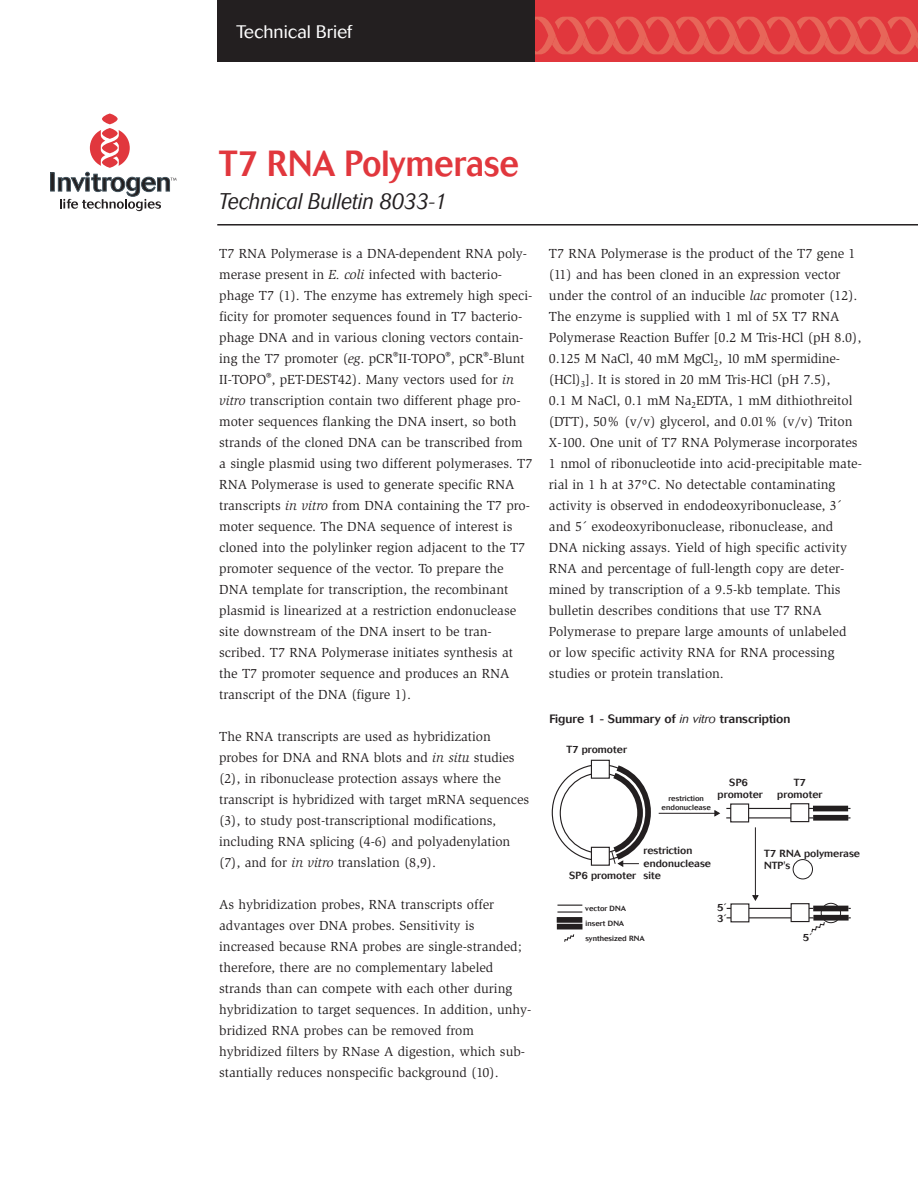
<style>
.page{position:relative;width:918px;height:1188px;background:#fff}
.page>*{position:absolute;margin:0;border:0;box-sizing:border-box;transform-origin:0 0}
.t1{font:500 36px "Cosmos";color:#e1373d;scale:.9 1}
.t2{font:italic 300 22.5px "Cosmos";color:#231f20;scale:.9 1}
.t3{font:300 18px "Cosmos";color:#fff}
.t4{font:13.5px/21px "Slimbach";color:#231f20}
.t5{font:500 12px "Cosmos";color:#231f20}
.t6{font:500 10.2px/12.6px "Cosmos";color:#231f20}
.t7{font:500 7.5px/15.5px "Cosmos";color:#231f20}
.s1{font-style:italic}
.s2{font-weight:300;font-style:italic}
</style>
<div class="page">
<div style="left:535px;top:0;width:383px;height:62px;background:#e1373d"></div>
<svg style="left:535px;top:17px;width:383px;height:37px"></svg>
<div style="left:217px;top:0;width:318px;height:62px;background:#231f20"></div>
<hr style="left:217px;top:224px;width:701px;height:2px;background:#231f20">
<hr style="left:51px;top:173px;width:3px;height:18px;background:#231f20">
<div style="left:50px;top:173px;width:5px;height:18px;border:1px solid #41525c"></div>
<svg style="left:58px;top:113px;width:118px;height:98px"></svg>
<div style="left:591px;top:760px;width:19px;height:19px;border:1px solid #231f20"></div>
<svg style="left:552px;top:761px;width:99px;height:106px"></svg>
<hr style="left:659px;top:813px;width:57px;height:1px;background:#231f20">
<svg style="left:714px;top:810px;width:6px;height:7px"></svg>
<hr style="left:726px;top:808px;width:125px;height:1px;background:#231f20">
<hr style="left:726px;top:817px;width:125px;height:1px;background:#231f20">
<div style="left:731px;top:804px;width:18px;height:18px;background:#fff"></div>
<div style="left:730px;top:803px;width:19px;height:19px;border:1px solid #231f20"></div>
<div style="left:791px;top:804px;width:18px;height:18px;background:#fff"></div>
<div style="left:790px;top:803px;width:19px;height:19px;border:1px solid #231f20"></div>
<div style="left:813px;top:806px;width:35px;height:5px;background:#231f20"></div>
<div style="left:813px;top:815px;width:35px;height:6px;background:#231f20"></div>
<hr style="left:727px;top:908px;width:124px;height:1px;background:#231f20">
<hr style="left:727px;top:917px;width:124px;height:1px;background:#231f20">
<div style="left:731px;top:904px;width:18px;height:18px;background:#fff"></div>
<div style="left:791px;top:903px;width:19px;height:19px;border:1px solid #231f20"></div>
<div style="left:813px;top:906px;width:35px;height:5px;background:#231f20"></div>
<div style="left:813px;top:915px;width:36px;height:6px;background:#231f20"></div>
<hr style="left:755px;top:827px;width:1px;height:70px;background:#231f20">
<svg style="left:752px;top:895px;width:7px;height:6px"></svg>
<svg style="left:793px;top:859px;width:48px;height:74px"></svg>
<svg style="left:557px;top:905px;width:25px;height:1px"></svg>
<hr style="left:557px;top:911px;width:25px;height:2px;background:#231f20">
<div style="left:557px;top:917px;width:25px;height:6px;background:#231f20"></div>
<div style="left:557px;top:924px;width:25px;height:5px;background:#231f20"></div>
<svg style="left:564px;top:934px;width:10px;height:8px"></svg>
<h3 class="t3" style="left:236px;top:25px;width:117px">Technical Brief</h3>
<h1 class="t1" style="left:219px;top:151px;width:335px">T7 RNA Polymerase</h1>
<h2 class="t2" style="left:219px;top:193px;width:255px">Technical Bulletin 8033-1</h2>
<p class="t4" style="left:219px;top:244px;width:315px">T7 RNA Polymerase is a DNA-dependent RNA poly&shy;merase present in <span class="s1">E. coli</span> infected with bacterio&shy;phage T7 (1). The enzyme has extremely high speci&shy;ficity for promoter sequences found in T7 bacterio&shy;phage DNA and in various cloning vectors contain&shy;ing the T7 promoter (<span class="s1">eg</span>. pCR<sup>®</sup>II-TOPO<sup>®</sup>, pCR<sup>®</sup>-Blunt II-TOPO<sup>®</sup>, pET-DEST42). Many vectors used for <span class="s1">in vitro</span> transcription contain two different phage pro&shy;moter sequences flanking the DNA insert, so both strands of the cloned DNA can be transcribed from a single plasmid using two different polymerases. T7<br>RNA Polymerase is used to generate specific RNA transcripts <span class="s1">in vitro</span> from DNA containing the T7 pro&shy;moter sequence. The DNA sequence of interest is cloned into the polylinker region adjacent to the T7 promoter sequence of the vector. To prepare the DNA template for transcription, the recombinant plasmid is linearized at a restriction endonuclease site downstream of the DNA insert to be tran&shy;scribed. T7 RNA Polymerase initiates synthesis at the T7 promoter sequence and produces an RNA transcript of the DNA (figure 1).</p>
<p class="t4" style="left:219px;top:727px;width:312px">The RNA transcripts are used as hybridization probes for DNA and RNA blots and <span class="s1">in situ</span> studies (2), in ribonuclease protection assays where the transcript is hybridized with target mRNA sequences (3), to study post-transcriptional modifications, including RNA splicing (4-6) and polyadenylation (7), and for <span class="s1">in vitro</span> translation (8,9).</p>
<p class="t4" style="left:219px;top:895px;width:314px">As hybridization probes, RNA transcripts offer advantages over DNA probes. Sensitivity is increased because RNA probes are single-stranded; therefore, there are no complementary labeled strands than can compete with each other during hybridization to target sequences. In addition, unhy&shy;bridized RNA probes can be removed from hybridized filters by RNase A digestion, which sub&shy;stantially reduces nonspecific background (10).</p>
<p class="t4" style="left:549px;top:244px;width:315px">T7 RNA Polymerase is the product of the T7 gene 1 (11) and has been cloned in an expression vector under the control of an inducible <span class="s1">lac</span> promoter (12).<br>The enzyme is supplied with 1 ml of 5X T7 RNA Polymerase Reaction Buffer [0.2 M Tris-HCl (pH 8.0), 0.125 M NaCl, 40 mM MgCl<sub>2</sub>, 10 mM spermidine-(HCl)<sub>3</sub>]. It is stored in 20 mM Tris-HCl (pH 7.5),<br>0.1 M NaCl, 0.1 mM Na<sub>2</sub>EDTA, 1 mM dithiothreitol (DTT), 50% (v/v) glycerol, and 0.01% (v/v) Triton X-100. One unit of T7 RNA Polymerase incorporates 1 nmol of ribonucleotide into acid-precipitable mate&shy;rial in 1 h at 37ºC. No detectable contaminating activity is observed in endodeoxyribonuclease, 3´ and 5´ exodeoxyribonuclease, ribonuclease, and DNA nicking assays. Yield of high specific activity RNA and percentage of full-length copy are deter&shy;mined by transcription of a 9.5-kb template. This bulletin describes conditions that use T7 RNA Polymerase to prepare large amounts of unlabeled or low specific activity RNA for RNA processing studies or protein translation.</p>
<p class="t5" style="left:549px;top:714px;width:243px">Figure 1 - Summary of <span class="s2">in vitro</span> transcription</p>
<p class="t6" style="left:566px;top:744px;width:62px">T7 promoter</p>
<p class="t6" style="left:718px;top:777px;width:47px;text-align:center">SP6 promoter</p>
<p class="t6" style="left:777px;top:777px;width:47px;text-align:center">T7 promoter</p>
<p class="t7" style="left:662px;top:795px;width:51px;line-height:9.1px;text-align:center">restriction endonuclease</p>
<p class="t6" style="left:644px;top:845px;width:69px">restriction endonuclease site</p>
<p class="t6" style="left:569px;top:871px;width:68px">SP6 promoter</p>
<p class="t7" style="left:585px;top:901px;width:42px">vector DNA insert DNA</p>
<p class="t7" style="left:585px;top:931px;width:61px">synthesized RNA</p>
<p class="t6" style="left:717px;top:902px;width:11px;line-height:11.7px">5´<br>3´</p>
<p class="t6" style="left:764px;top:848px;width:97px">T7 RNA polymerase<br>NTP's</p>
<p class="t6" style="left:803px;top:932px;width:11px">5´</p>
</div>
